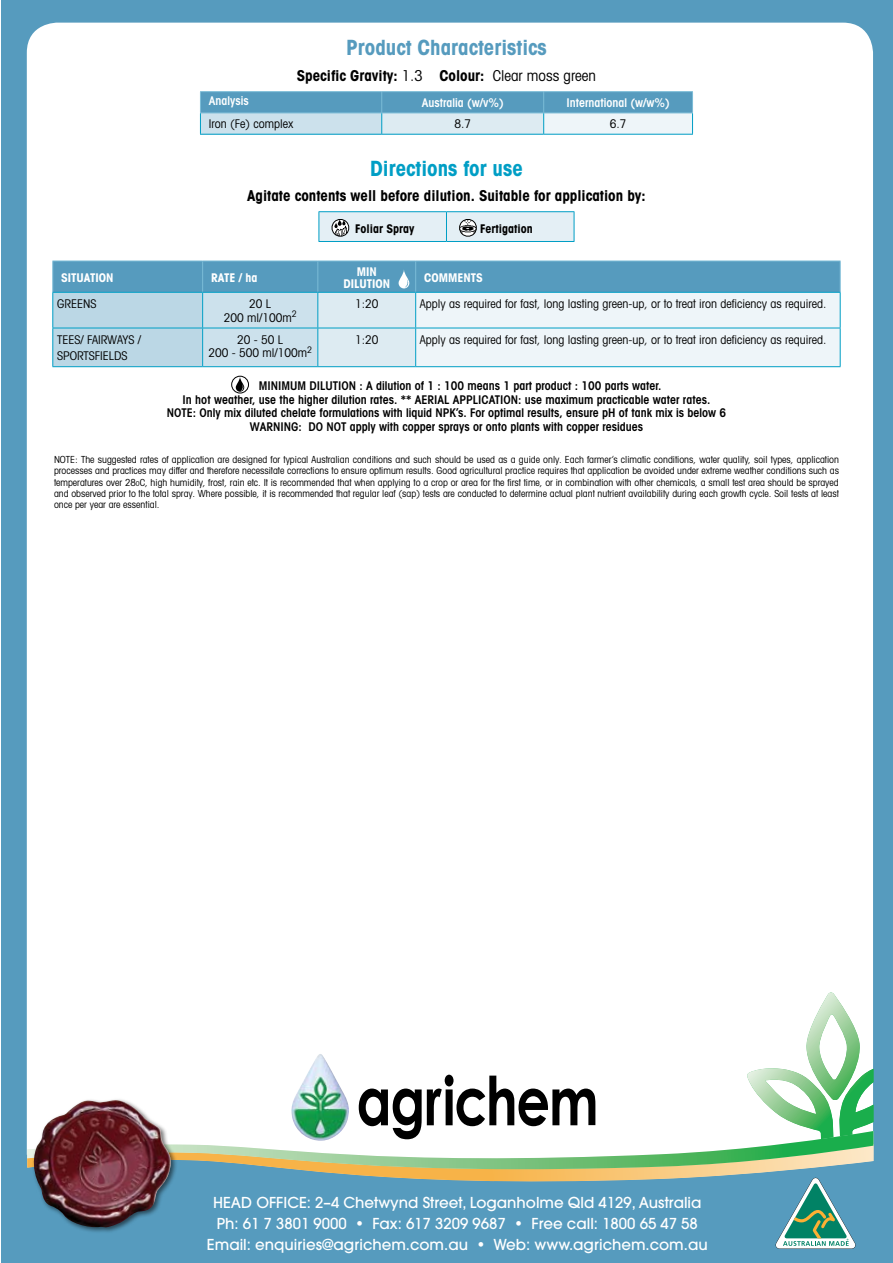
<style>
.page{position:relative;width:893px;height:1263px;background:#fff}
.page>*{position:absolute;margin:0;border:0;box-sizing:border-box;transform-origin:0 0}
.t1{font:700 condensed 21px "Avant Garde";color:#569bbe}
.t2{font:700 condensed 21px "Avant Garde";color:#009ec5}
.t3{font:500 15px/21px "Avant Garde";color:#fff;text-align:center}
.t4{font:700 condensed 15px "Avant Garde";color:#000}
.t5{font:600 condensed 12px "Avant Garde";color:#000}
.t6{font:condensed 12px/13.5px "Avant Garde";color:#000;text-align:center}
.t7{font:600 condensed 12px "Avant Garde";color:#fff}
.t8{font:700 condensed 12px/12px "Avant Garde";color:#fff;text-align:center}
.t9{font:700 condensed 12px "Avant Garde";color:#000}
.t10{font:condensed 9.75px/11.2px "Avant Garde";color:#000;text-align:justify}
.s1{font-weight:400}
.s2{font-size:6.75px}
</style>
<div class="page">
<div style="left:1px;top:0;width:892px;height:1263px;background:#569bbe"></div>
<div style="left:27px;top:23px;width:846px;height:1211px;background:#fff;border-radius:30px"></div>
<hr style="left:200px;top:91px;width:182px;height:1px;background:#7bbcd7">
<hr style="left:382px;top:91px;width:162px;height:1px;background:#7bbcd7">
<hr style="left:544px;top:91px;width:149px;height:1px;background:#7bbcd7">
<svg style="left:200px;top:92px;width:493px;height:42px;background:#96c2d7"></svg>
<hr style="left:200px;top:134px;width:182px;height:1px;background:#009ec5">
<hr style="left:382px;top:134px;width:162px;height:1px;background:#009ec5">
<hr style="left:544px;top:134px;width:149px;height:1px;background:#009ec5">
<hr style="left:319px;top:211px;width:127px;height:1px;background:#009ec5">
<hr style="left:446px;top:211px;width:128px;height:1px;background:#009ec5">
<hr style="left:319px;top:241px;width:127px;height:1px;background:#009ec5">
<hr style="left:446px;top:241px;width:128px;height:1px;background:#009ec5">
<svg style="left:319px;top:212px;width:256px;height:29px;background:#d9e6ec"></svg>
<hr style="left:52px;top:261px;width:1px;height:31px;background:#7bbcd7">
<hr style="left:840px;top:261px;width:1px;height:31px;background:#7bbcd7">
<hr style="left:52px;top:292px;width:151px;height:1px;background:#009ec5">
<hr style="left:52px;top:293px;width:1px;height:35px;background:#009ec5">
<hr style="left:840px;top:293px;width:1px;height:35px;background:#009ec5">
<hr style="left:52px;top:328px;width:1px;height:38px;background:#009ec5">
<hr style="left:840px;top:328px;width:1px;height:38px;background:#009ec5">
<hr style="left:52px;top:366px;width:151px;height:1px;background:#009ec5">
<svg style="left:232px;top:376px;width:16px;height:17px"></svg>
<div style="left:231px;top:376px;width:18px;height:17px;border:1px solid #000;border-radius:50%"></div>
<svg style="left:236px;top:377px;width:8px;height:15px"></svg>
<svg style="left:217px;top:992px;width:656px;height:257px"></svg>
<div style="left:32px;top:1097px;width:185px;height:166px;background:#000;opacity:.55"></div>
<img style="left:27px;top:1099px;width:146px;height:130px">
<svg style="left:53px;top:261px;width:787px;height:106px;background:#afd1e2"></svg>
<h1 class="t1" style="left:346px;top:34px;width:202px">Product Characteristics</h1>
<h2 class="t4" style="left:297px;top:66px;width:301px">Specific Gravity: <span class="s1">1.3</span> Colour: <span class="s1">Clear moss green</span></h2>
<p class="t7" style="left:209px;top:94px;width:41px">Analysis</p>
<p class="t7" style="left:422px;top:95px;width:84px">Australia (w/v%)</p>
<p class="t7" style="left:566px;top:95px;width:105px">International (w/w%)</p>
<p class="t6" style="left:209px;top:117px;width:86px">Iron (Fe) complex</p>
<p class="t6" style="left:454px;top:117px;width:18px">8.7</p>
<p class="t6" style="left:610px;top:117px;width:18px">6.7</p>
<h1 class="t2" style="left:370px;top:155px;width:154px">Directions for use</h1>
<h2 class="t4" style="left:247px;top:186px;width:400px">Agitate contents well before dilution. Suitable for application by:</h2>
<p class="t9" style="left:355px;top:221px;width:61px">Foliar Spray</p>
<p class="t9" style="left:480px;top:221px;width:54px">Fertigation</p>
<p class="t8" style="left:61px;top:271px;width:54px">SITUATION</p>
<p class="t8" style="left:211px;top:271px;width:48px">RATE / ha</p>
<p class="t8" style="left:343px;top:265px;width:48px">MIN<br>DILUTION</p>
<p class="t8" style="left:424px;top:271px;width:60px">COMMENTS</p>
<p class="t6" style="left:57px;top:297px;width:41px">GREENS</p>
<p class="t6" style="left:224px;top:297px;width:75px">20 L<br>200 ml/100m<sup>2</sup></p>
<p class="t6" style="left:355px;top:297px;width:25px">1:20</p>
<p class="t6" style="left:420px;top:297px;width:408px">Apply as required for fast, long lasting green-up, or to treat iron deficiency as required.</p>
<p class="t6" style="left:57px;top:331px;width:86px;line-height:16.5px;text-align:left">TEES/ FAIRWAYS /<br>SPORTSFIELDS</p>
<p class="t6" style="left:208px;top:332px;width:105px">20 - 50 L<br>200 - 500 ml/100m<sup>2</sup></p>
<p class="t6" style="left:355px;top:332px;width:25px">1:20</p>
<p class="t6" style="left:420px;top:332px;width:408px">Apply as required for fast, long lasting green-up, or to treat iron deficiency as required.</p>
<p class="t5" style="left:259px;top:379px;width:404px">MINIMUM DILUTION : A dilution of 1 : 100 means 1 part product : 100 parts water.</p>
<p class="t5" style="left:183px;top:392px;width:529px">In hot weather, use the higher dilution rates. ** AERIAL APPLICATION: use maximum practicable water rates.</p>
<p class="t5" style="left:167px;top:406px;width:561px">NOTE: Only mix diluted chelate formulations with liquid NPK’s. For optimal results, ensure pH of tank mix is below 6</p>
<p class="t5" style="left:250px;top:419px;width:395px">WARNING: DO NOT apply with copper sprays or onto plants with copper residues</p>
<p class="t10" style="left:54px;top:454px;width:786px">NOTE: The suggested rates of application are designed for typical Australian conditions and such should be used as a guide only. Each farmer’s climatic conditions, water quality, soil types, application processes and practices may differ and therefore necessitate corrections to ensure optimum results. Good agricultural practice requires that application be avoided under extreme weather conditions such as temperatures over 28<span class="s2">0</span>C, high humidity, frost, rain etc. It is recommended that when applying to a crop or area for the first time, or in combination with other chemicals, a small test area should be sprayed and observed prior to the total spray. Where possible, it is recommended that regular leaf (sap) tests are conducted to determine actual plant nutrient availability during each growth cycle. Soil tests at least once per year are essential.</p>
<h2 class="t3" style="left:207px;top:1191px;width:502px">HEAD OFFICE: 2–4 Chetwynd Street, Loganholme Qld 4129, Australia<br>Ph: 61 7 3801 9000 • Fax: 617 3209 9687 • Free call: 1800 65 47 58<br>Email: enquiries@agrichem.com.au • Web: www.agrichem.com.au</h2>
</div>
